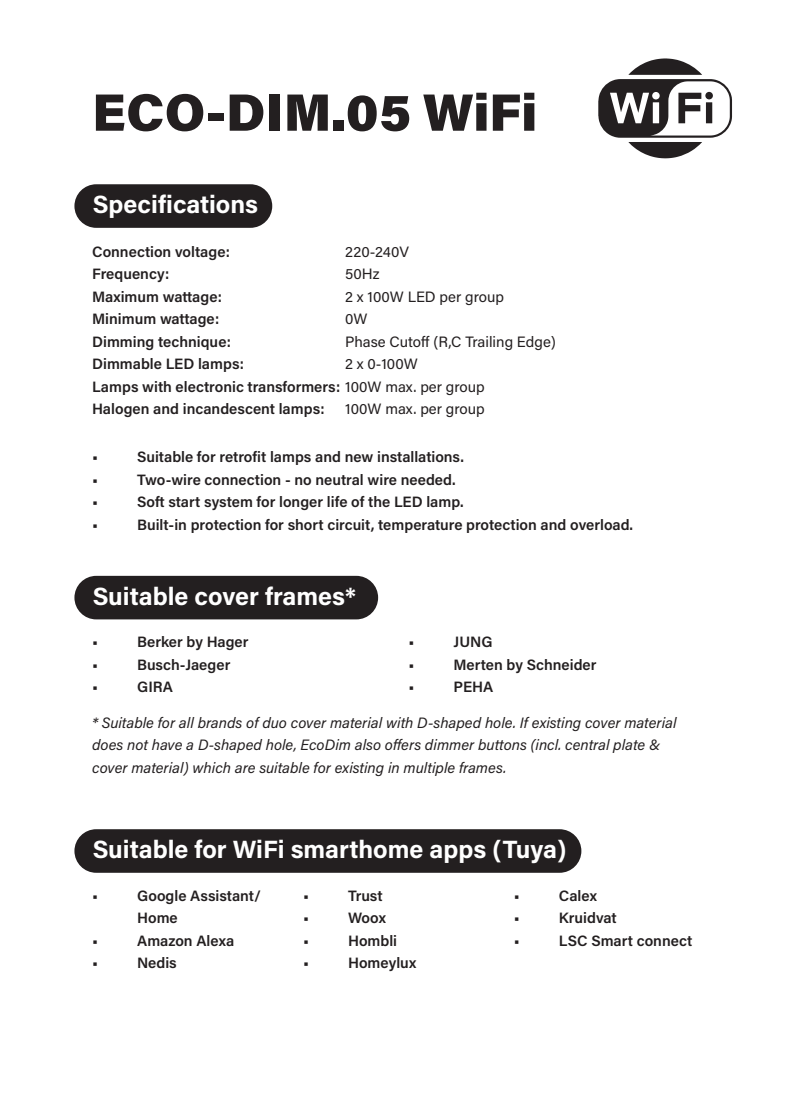
<style>
.page{position:relative;width:787px;height:1095px;background:#fff}
.page>*{position:absolute;margin:0;border:0;box-sizing:border-box;transform-origin:0 0}
.t1{font:900 52.5px "Acumin Pro";color:#231f20}
.t2{font:700 25px "Acumin Pro";color:#fff}
.t3{font:600 15px/22.5px "Acumin Pro";color:#231f20}
.t4{font:italic 15px/22.5px "Acumin Pro";color:#231f20}
.t5{font:15px/22.5px "Acumin Pro";color:#231f20}
.s1{font-weight:400}
</style>
<div class="page">
<div style="left:74px;top:184px;width:198px;height:44px;background:#231f20;border-radius:22px"></div>
<div style="left:74px;top:576px;width:304px;height:43px;background:#231f20;border-radius:22px"></div>
<svg style="left:598px;top:58px;width:134px;height:100px"></svg>
<div style="left:705px;top:92px;width:8px;height:7px;background:#231f20;border-radius:50%"></div>
<div style="left:74px;top:829px;width:507px;height:44px;background:#231f20;border-radius:22px"></div>
<h1 class="t1" style="left:92px;top:75px;width:446px">ECO-DIM.05 WiFi</h1>
<h2 class="t2" style="left:93px;top:187px;width:167px">Specifications</h2>
<p class="t3" style="left:92px;top:239px;width:394px">Connection voltage:<br>Frequency:<br>Maximum wattage:<br>Minimum wattage:<br>Dimming technique:<br>Dimmable LED lamps:<br>Lamps with electronic transformers: <span class="s1">100W max. per group<br></span>Halogen and incandescent lamps:</p>
<p class="t5" style="left:345px;top:239px;width:212px">220-240V<br>50Hz<br>2 x 100W LED per group<br>0W<br>Phase Cutoff (R,C Trailing Edge)<br>2 x 0-100W</p>
<p class="t5" style="left:345px;top:397px;width:141px">100W max. per group</p>
<p class="t3" style="left:92px;top:445px;width:8px">•</p>
<p class="t3" style="left:137px;top:445px;width:328px">Suitable for retrofit lamps and new installations.</p>
<p class="t3" style="left:92px;top:467px;width:8px">•</p>
<p class="t3" style="left:137px;top:467px;width:320px">Two-wire connection - no neutral wire needed.</p>
<p class="t3" style="left:92px;top:490px;width:8px">•</p>
<p class="t3" style="left:137px;top:490px;width:328px">Soft start system for longer life of the LED lamp.</p>
<p class="t3" style="left:92px;top:512px;width:8px">•</p>
<p class="t3" style="left:137px;top:512px;width:497px">Built-in protection for short circuit, temperature protection and overload.</p>
<h2 class="t2" style="left:93px;top:578px;width:265px">Suitable cover frames*</h2>
<p class="t3" style="left:92px;top:630px;width:8px">•</p>
<p class="t3" style="left:137px;top:630px;width:113px">Berker by Hager</p>
<p class="t3" style="left:92px;top:653px;width:8px">•</p>
<p class="t3" style="left:137px;top:653px;width:95px">Busch-Jaeger</p>
<p class="t3" style="left:92px;top:675px;width:8px">•</p>
<p class="t3" style="left:137px;top:675px;width:37px">GIRA</p>
<p class="t3" style="left:408px;top:630px;width:8px">•</p>
<p class="t3" style="left:453px;top:630px;width:41px">JUNG</p>
<p class="t3" style="left:408px;top:653px;width:8px">•</p>
<p class="t3" style="left:453px;top:653px;width:144px">Merten by Schneider</p>
<p class="t3" style="left:408px;top:675px;width:8px">•</p>
<p class="t3" style="left:453px;top:675px;width:41px">PEHA</p>
<p class="t4" style="left:92px;top:711px;width:586px">* Suitable for all brands of duo cover material with D-shaped hole. If existing cover material does not have a D-shaped hole, EcoDim also offers dimmer buttons (incl. central plate &amp; cover material) which are suitable for existing in multiple frames.</p>
<h2 class="t2" style="left:93px;top:832px;width:475px">Suitable for WiFi smarthome apps (Tuya)</h2>
<p class="t3" style="left:92px;top:884px;width:8px">•</p>
<p class="t3" style="left:137px;top:884px;width:125px">Google Assistant/<br>Home</p>
<p class="t3" style="left:92px;top:929px;width:8px">•</p>
<p class="t3" style="left:137px;top:929px;width:99px">Amazon Alexa</p>
<p class="t3" style="left:92px;top:951px;width:8px">•</p>
<p class="t3" style="left:137px;top:951px;width:41px">Nedis</p>
<p class="t3" style="left:514px;top:884px;width:8px">•</p>
<p class="t3" style="left:559px;top:884px;width:39px">Calex</p>
<p class="t3" style="left:514px;top:906px;width:8px">•</p>
<p class="t3" style="left:559px;top:906px;width:59px">Kruidvat</p>
<p class="t3" style="left:514px;top:929px;width:8px">•</p>
<p class="t3" style="left:559px;top:929px;width:135px">LSC Smart connect</p>
<p class="t3" style="left:303px;top:884px;width:8px">•</p>
<p class="t3" style="left:348px;top:884px;width:36px">Trust</p>
<p class="t3" style="left:303px;top:906px;width:8px">•</p>
<p class="t3" style="left:348px;top:906px;width:39px">Woox</p>
<p class="t3" style="left:303px;top:929px;width:8px">•</p>
<p class="t3" style="left:348px;top:929px;width:51px">Hombli</p>
<p class="t3" style="left:303px;top:951px;width:8px">•</p>
<p class="t3" style="left:348px;top:951px;width:70px">Homeylux</p>
</div>
